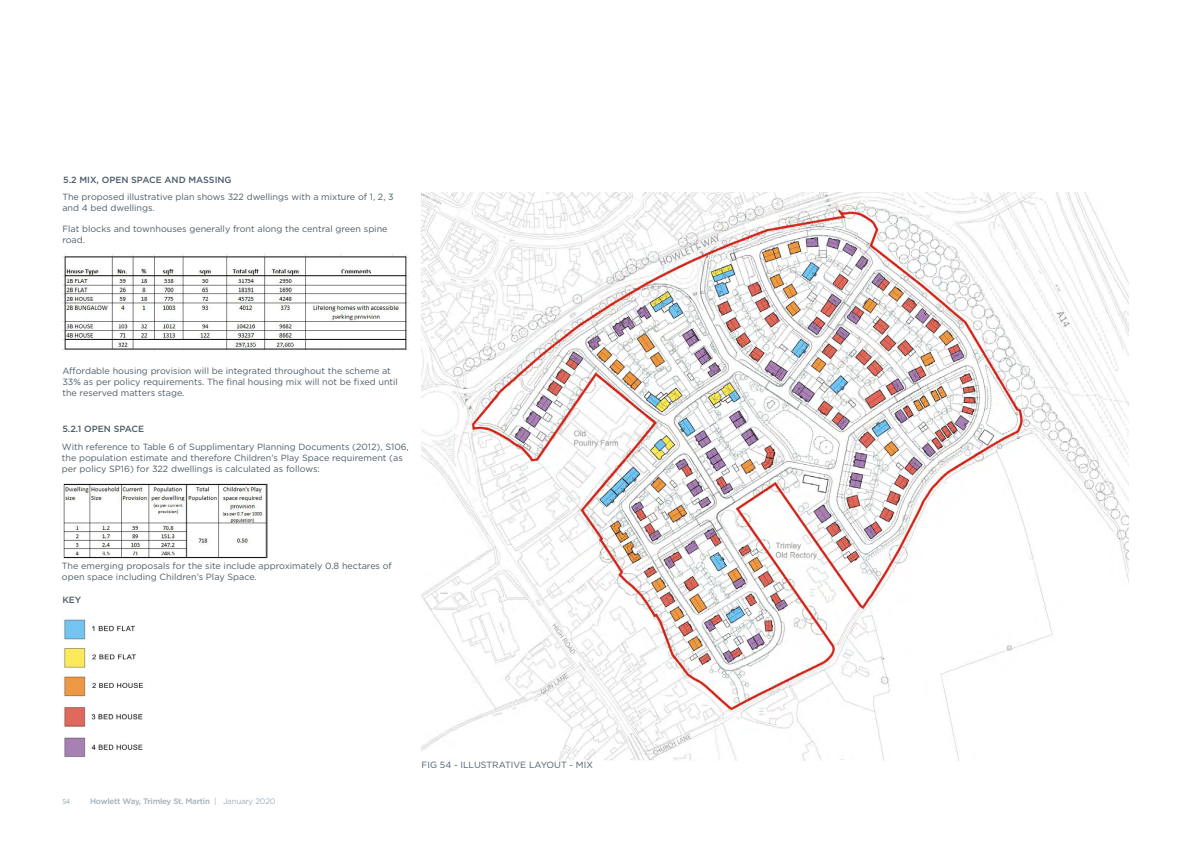
<style>
.page{position:relative;width:1191px;height:842px;background:#fff}
.page>*{position:absolute;margin:0;border:0;box-sizing:border-box;transform-origin:0 0}
.t1{font:9px/10.8px "Gotham";color:#4b5c67}
.t2{font:500 9px "Gotham";color:#4b5c67}
.t3{font:500 8px "Gotham";letter-spacing:-.025em;color:#a1aeb8}
.t4{font:8px "Calibri";color:#a1aeb8}
.s1{font-weight:400}
</style>
<div class="page">
<img style="left:421px;top:193px;width:707px;height:567px">
<img style="left:62px;top:619px;width:82px;height:138px">
<img style="left:62px;top:255px;width:346px;height:96px">
<img style="left:64px;top:484px;width:203px;height:75px">
<p class="t2" style="left:63px;top:174px;width:170px">5.2 MIX, OPEN SPACE AND MASSING</p>
<p class="t1" style="left:62px;top:191px;width:333px">The proposed illustrative plan shows 322 dwellings with a mixture of 1, 2, 3 and 4 bed dwellings.</p>
<p class="t1" style="left:62px;top:224px;width:327px">Flat blocks and townhouses generally front along the central green spine road.</p>
<p class="t1" style="left:62px;top:365px;width:337px">Affordable housing provision will be integrated throughout the scheme at<br>33% as per policy requirements. The final housing mix will not be fixed until the reserved matters stage.</p>
<p class="t2" style="left:62px;top:423px;width:83px">5.2.1 OPEN SPACE</p>
<p class="t1" style="left:62px;top:441px;width:348px">With reference to Table 6 of Supplimentary Planning Documents (2012), S106, the population estimate and therefore Children’s Play Space requirement (as per policy SP16) for 322 dwellings is calculated as follows:</p>
<p class="t1" style="left:62px;top:560px;width:331px">The emerging proposals for the site include approximately 0.8 hectares of open space including Children’s Play Space.</p>
<p class="t2" style="left:62px;top:593px;width:21px">KEY</p>
<p class="t4" style="left:62px;top:796px;width:9px">54</p>
<p class="t3" style="left:90px;top:796px;width:187px">Howlett Way, Trimley St. Martin <span class="s1">| January 2020</span></p>
<p class="t1" style="left:421px;top:759px;width:173px">FIG 54 - ILLUSTRATIVE LAYOUT - MIX</p>
</div>
